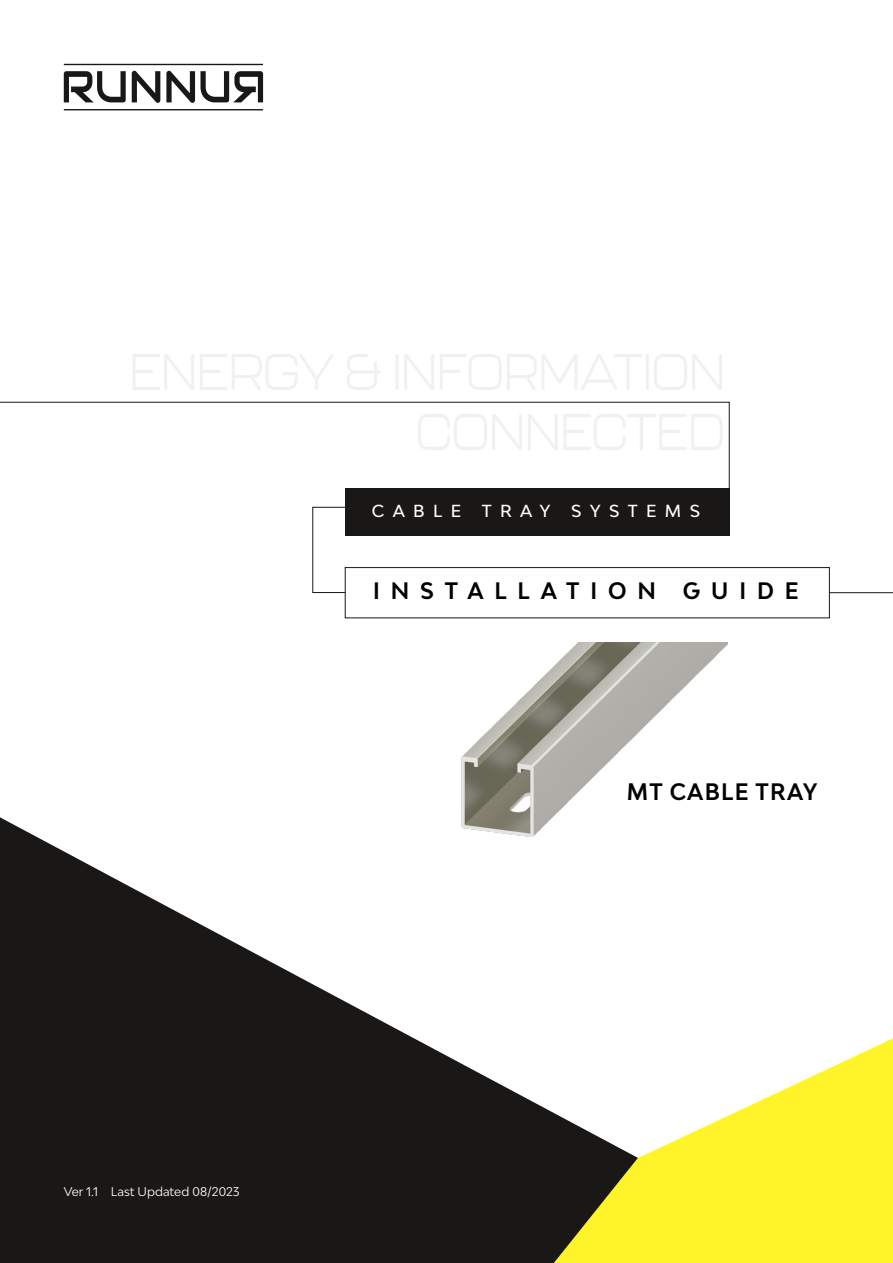
<style>
.page{position:relative;width:893px;height:1263px;background:#fff}
.page>*{position:absolute;margin:0;border:0;box-sizing:border-box;transform-origin:0 0}
.t1{font:700 22.5px "Bw Modelica";letter-spacing:.51em;color:#000;scale:.95 1}
.t2{font:700 22.5px "Bw Modelica";letter-spacing:.06em;color:#000;scale:.95 1}
.t3{font:500 16.5px "Bw Modelica";letter-spacing:.51em;color:#fff}
.t4{font:12px "Bw Modelica";color:#fff}
</style>
<div class="page">
<svg style="left:638px;top:1038px;width:255px;height:225px;fill:#fff32a"></svg>
<svg style="left:0;top:817px;width:638px;height:446px;fill:#1a1817"></svg>
<svg style="left:0;top:402px;width:893px;height:191px"></svg>
<div style="left:345px;top:488px;width:384px;height:48px;background:#1a1817"></div>
<div style="left:345px;top:567px;width:485px;height:51px;background:#fff;border:1px solid #1a1817"></div>
<img style="left:358px;top:642px;width:369px;height:240px">
<hr style="left:64px;top:64px;width:199px;height:1px;background:#1a1817">
<hr style="left:64px;top:109px;width:199px;height:1px;background:#1a1817">
<svg style="left:64px;top:71px;width:62px;height:31px"></svg>
<svg style="left:132px;top:71px;width:28px;height:32px"></svg>
<svg style="left:166px;top:71px;width:97px;height:32px"></svg>
<h2 class="t3" style="left:372px;top:500px;width:330px">CABLE TRAY SYSTEMS</h2>
<h1 class="t1" style="left:373px;top:576px;width:449px">INSTALLATION GUIDE</h1>
<h1 class="t2" style="left:627px;top:776px;width:202px">MT CABLE TRAY</h1>
<p class="t4" style="left:64px;top:1184px;width:177px">Ver 1.1 Last Updated 08/2023</p>
</div>
